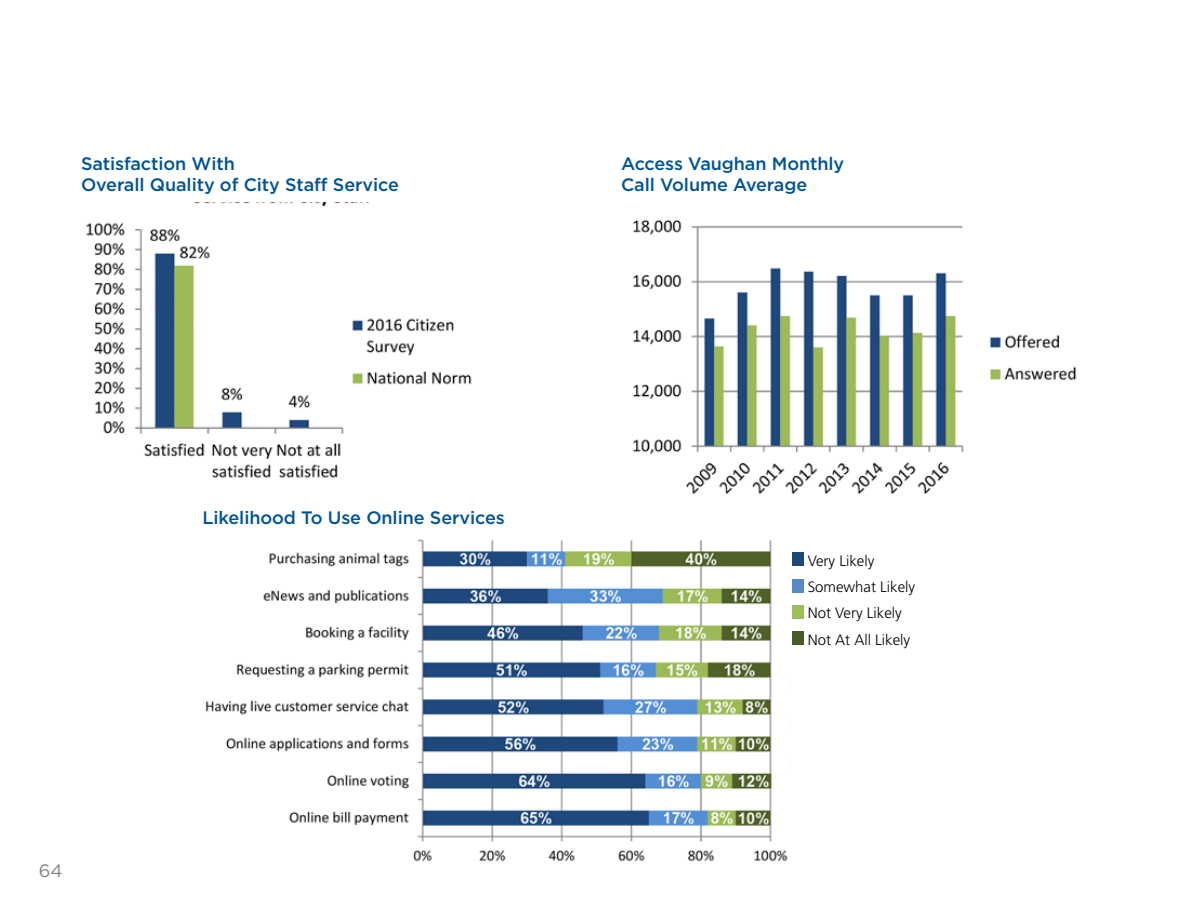
<style>
.page{position:relative;width:1188px;height:918px;background:#fff}
.page>*{position:absolute;margin:0;border:0;box-sizing:border-box;transform-origin:0 0}
.t1{font:500 18px/21.6px "Gotham";letter-spacing:-.005em;color:#005496}
.t2{font:18px "Gotham";color:#808285}
.t3{font:300 15px/26.2px "Frutiger";color:#000}
</style>
<div class="page">
<img style="left:86px;top:203px;width:386px;height:275px">
<img style="left:633px;top:219px;width:444px;height:276px">
<img style="left:205px;top:539px;width:586px;height:323px">
<div style="left:792px;top:553px;width:12px;height:13px;background:#204876"></div>
<div style="left:792px;top:579px;width:12px;height:13px;background:#578ac4"></div>
<div style="left:792px;top:605px;width:12px;height:13px;background:#9ebf57"></div>
<div style="left:792px;top:632px;width:12px;height:13px;background:#495b29"></div>
<p class="t1" style="left:81px;top:152px;width:319px">Satisfaction With<br>Overall Quality of City Staff Service</p>
<p class="t1" style="left:621px;top:152px;width:225px">Access Vaughan Monthly<br>Call Volume Average</p>
<p class="t2" style="left:39px;top:861px;width:25px">64</p>
<p class="t1" style="left:202px;top:506px;width:304px">Likelihood To Use Online Services</p>
<p class="t3" style="left:808px;top:548px;width:109px">Very Likely<br>Somewhat Likely<br>Not Very Likely<br>Not At All Likely</p>
</div>
